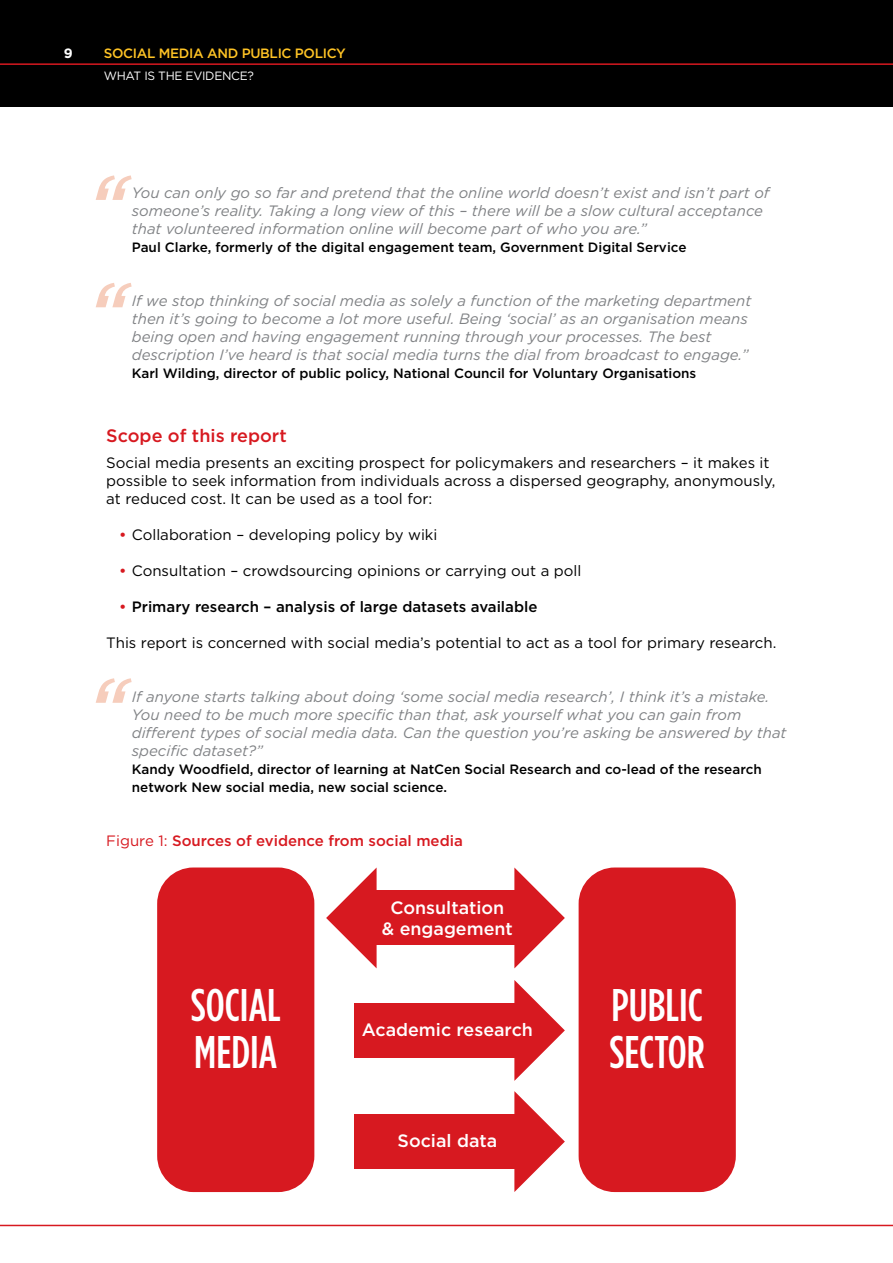
<style>
.page{position:relative;width:893px;height:1263px;background:#fff}
.page>*{position:absolute;margin:0;border:0;box-sizing:border-box;transform-origin:0 0}
.t1{font:500 condensed 45.75px/47.2px "Gotham HTF";color:#fff}
.t2{font:500 18px "Gotham HTF";color:#d71920}
.t3{font:500 17.85px/20.4px "Gotham HTF";color:#fff;text-align:center}
.t4{font:italic 15px/18px "Gotham HTF";color:#808285}
.t5{font:15px/18px "Gotham HTF";color:#000}
.t6{font:500 15px "Gotham HTF";color:#000}
.t7{font:500 15px "Gotham HTF";color:#d71920}
.t8{font:500 13.5px/18px "Gotham HTF";color:#000}
.t9{font:500 13.5px "Gotham HTF";letter-spacing:-.025em;color:#ffc425}
.t10{font:700 13.5px "Gotham HTF";color:#fff}
.t11{font:12px "Gotham HTF";letter-spacing:-.025em;color:#fff}
.s1{font-weight:500;color:#d71920}
.s2{color:#d71920}
.s3{font-weight:400}
</style>
<div class="page">
<div style="left:0;top:0;width:893px;height:106px;background:#000"></div>
<hr style="left:0;top:1225px;width:893px;height:1px;background:#d71920">
<hr style="left:0;top:63px;width:893px;height:2px;background:#d71920">
<svg style="left:96px;top:175px;width:36px;height:25px"></svg>
<svg style="left:96px;top:283px;width:36px;height:24px"></svg>
<svg style="left:96px;top:678px;width:36px;height:25px"></svg>
<div style="left:354px;top:891px;width:181px;height:54px;background:#d71920"></div>
<svg style="left:514px;top:867px;width:51px;height:101px"></svg>
<svg style="left:326px;top:867px;width:51px;height:101px"></svg>
<div style="left:354px;top:1003px;width:181px;height:54px;background:#d71920"></div>
<svg style="left:514px;top:980px;width:51px;height:101px"></svg>
<div style="left:354px;top:1114px;width:181px;height:55px;background:#d71920"></div>
<svg style="left:514px;top:1091px;width:51px;height:101px"></svg>
<div style="left:579px;top:867px;width:157px;height:325px;background:#d71920;border-radius:36px"></div>
<div style="left:157px;top:867px;width:157px;height:325px;background:#d71920;border-radius:36px"></div>
<p class="t10" style="left:64px;top:45px;width:10px">9</p>
<p class="t9" style="left:104px;top:46px;width:244px">SOCIAL MEDIA AND PUBLIC POLICY</p>
<p class="t11" style="left:104px;top:69px;width:152px">WHAT IS THE EVIDENCE?</p>
<p class="t4" style="left:132px;top:184px;width:639px">You can only go so far and pretend that the online world doesn’t exist and isn’t part of someone’s reality. Taking a long view of this – there will be a slow cultural acceptance that volunteered information online will become part of who you are.”</p>
<p class="t8" style="left:132px;top:238px;width:556px">Paul Clarke, formerly of the digital engagement team, Government Digital Service</p>
<p class="t4" style="left:132px;top:292px;width:621px">If we stop thinking of social media as solely a function of the marketing department then it’s going to become a lot more useful. Being ‘social’ as an organisation means being open and having engagement running through your processes. The best description I’ve heard is that social media turns the dial from broadcast to engage.”</p>
<p class="t8" style="left:132px;top:364px;width:566px">Karl Wilding, director of public policy, National Council for Voluntary Organisations</p>
<p class="t2" style="left:106px;top:425px;width:182px">Scope of this report</p>
<p class="t5" style="left:106px;top:453px;width:671px">Social media presents an exciting prospect for policymakers and researchers – it makes it possible to seek information from individuals across a dispersed geography, anonymously, at reduced cost. It can be used as a tool for:</p>
<p class="t5" style="left:119px;top:525px;width:320px"><span class="s1">•</span> Collaboration – developing policy by wiki</p>
<p class="t5" style="left:119px;top:561px;width:464px"><span class="s1">•</span> Consultation – crowdsourcing opinions or carrying out a poll</p>
<p class="t6" style="left:119px;top:598px;width:420px"><span class="s2">•</span> Primary research – analysis of large datasets available</p>
<p class="t5" style="left:106px;top:633px;width:671px">This report is concerned with social media’s potential to act as a tool for primary research.</p>
<p class="t4" style="left:132px;top:688px;width:656px">If anyone starts talking about doing ‘some social media research’, I think it’s a mistake.<br>You need to be much more specific than that, ask yourself what you can gain from different types of social media data. Can the question you’re asking be answered by that specific dataset?”</p>
<p class="t8" style="left:132px;top:760px;width:631px">Kandy Woodfield, director of learning at NatCen Social Research and co-lead of the research network New social media, new social science.</p>
<p class="t7" style="left:106px;top:832px;width:358px"><span class="s3">Figure 1:</span> Sources of evidence from social media</p>
<p class="t3" style="left:382px;top:897px;width:133px">Consultation<br>&amp; engagement</p>
<h1 class="t1" style="left:191px;top:980px;width:91px">SOCIAL<br>MEDIA</h1>
<h1 class="t1" style="left:610px;top:980px;width:97px">PUBLIC<br>SECTOR</h1>
<p class="t3" style="left:362px;top:1019px;width:173px">Academic research</p>
<p class="t3" style="left:398px;top:1130px;width:101px">Social data</p>
</div>
